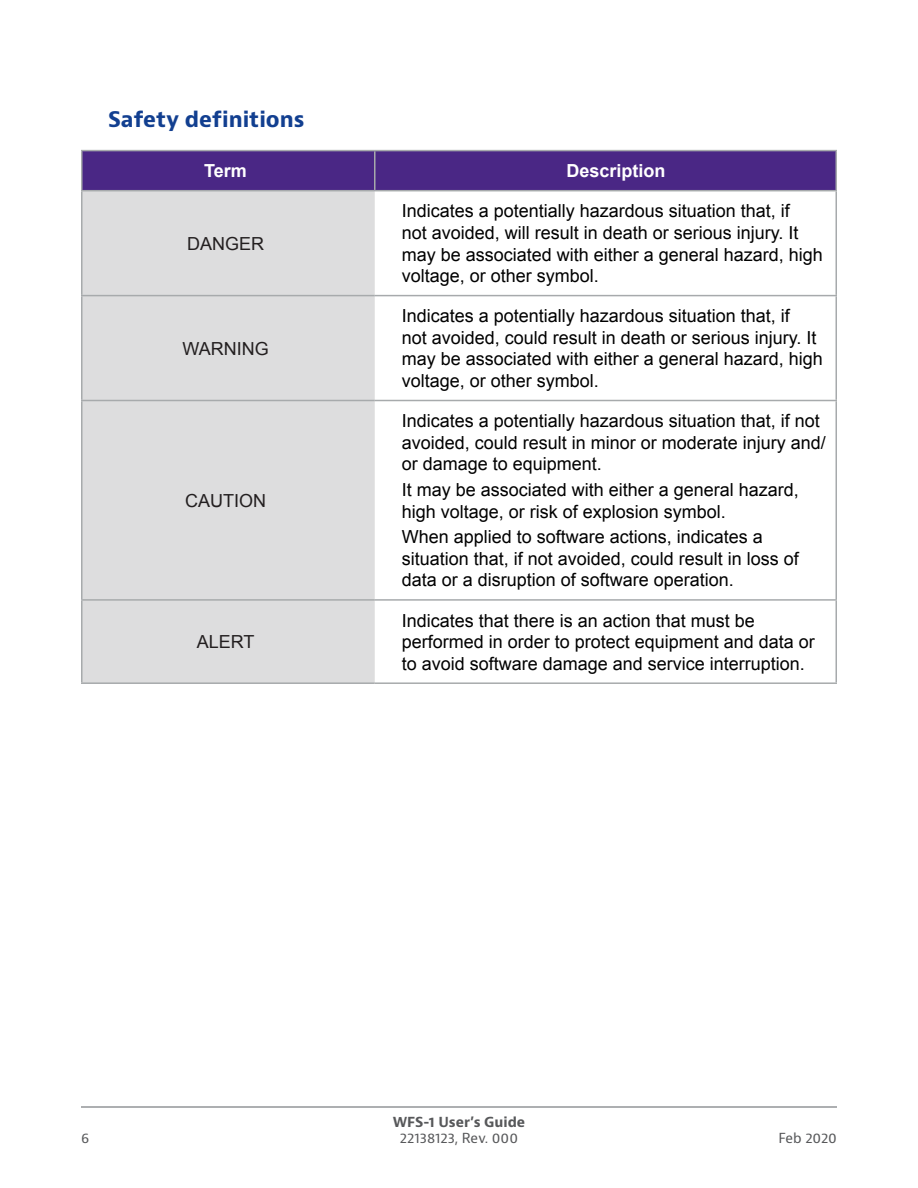
<style>
.page{position:relative;width:918px;height:1188px;background:#fff}
.page>*{position:absolute;margin:0;border:0;box-sizing:border-box;transform-origin:0 0}
.Headline_2{font:700 21px "Bernino Sans";color:#123f90}
.Table_-_Right_Column{font:18px/21.6px "Arial";color:#000}
.Table_-_Left_Column{font:18px "Arial";color:#231f20}
.Table_-_Left_Column-2{font:700 18px "Arial";color:#fff}
.t1{font:13.5px "Bernino Sans";letter-spacing:-.005em;color:#57585a}
.t2{font:700 13.5px "Bernino Sans";color:#57585a}
</style>
<div class="page">
<hr style="left:81px;top:1106px;width:756px;height:2px;background:#939598">
<div style="left:82px;top:151px;width:754px;height:39px;background:#4a2785"></div>
<div style="left:82px;top:191px;width:293px;height:491px;background:#ddddde"></div>
<hr style="left:375px;top:150px;width:462px;height:1px;background:#a7aaac">
<hr style="left:374px;top:151px;width:2px;height:39px;background:#a7aaac">
<hr style="left:836px;top:151px;width:1px;height:39px;background:#a7aaac">
<hr style="left:375px;top:190px;width:462px;height:1px;background:#a7aaac">
<hr style="left:81px;top:151px;width:1px;height:39px;background:#a7aaac">
<hr style="left:81px;top:191px;width:1px;height:104px;background:#a7aaac">
<hr style="left:836px;top:191px;width:1px;height:104px;background:#a7aaac">
<hr style="left:81px;top:296px;width:1px;height:104px;background:#a7aaac">
<hr style="left:836px;top:296px;width:1px;height:104px;background:#a7aaac">
<hr style="left:81px;top:401px;width:1px;height:198px;background:#a7aaac">
<hr style="left:836px;top:401px;width:1px;height:198px;background:#a7aaac">
<hr style="left:81px;top:601px;width:1px;height:81px;background:#a7aaac">
<hr style="left:836px;top:601px;width:1px;height:81px;background:#a7aaac">
<hr style="left:81px;top:150px;width:294px;height:1px;background:#a7aaac">
<hr style="left:81px;top:190px;width:294px;height:1px;background:#a7aaac">
<hr style="left:81px;top:295px;width:294px;height:1px;background:#a7aaac">
<hr style="left:375px;top:295px;width:462px;height:1px;background:#a7aaac">
<hr style="left:81px;top:400px;width:294px;height:1px;background:#a7aaac">
<hr style="left:375px;top:400px;width:462px;height:1px;background:#a7aaac">
<hr style="left:81px;top:599px;width:294px;height:2px;background:#a7aaac">
<hr style="left:375px;top:599px;width:462px;height:2px;background:#a7aaac">
<hr style="left:81px;top:682px;width:294px;height:2px;background:#a7aaac">
<hr style="left:375px;top:682px;width:462px;height:2px;background:#a7aaac">
<p class="Headline_2" style="left:108px;top:106px;width:198px">Safety definitions</p>
<p class="Table_-_Left_Column-2" style="left:204px;top:159px;width:44px">Term</p>
<p class="Table_-_Left_Column-2" style="left:566px;top:159px;width:101px">Description</p>
<p class="Table_-_Left_Column" style="left:187px;top:232px;width:79px">DANGER</p>
<p class="Table_-_Left_Column" style="left:182px;top:336px;width:88px">WARNING</p>
<p class="Table_-_Left_Column" style="left:185px;top:489px;width:82px">CAUTION</p>
<p class="Table_-_Left_Column" style="left:197px;top:630px;width:59px">ALERT</p>
<p class="Table_-_Right_Column" style="left:402px;top:200px;width:423px">Indicates a potentially hazardous situation that, if<br>not avoided, will result in death or serious injury. It may be associated with either a general hazard, high voltage, or other symbol.</p>
<p class="Table_-_Right_Column" style="left:402px;top:305px;width:423px">Indicates a potentially hazardous situation that, if<br>not avoided, could result in death or serious injury. It may be associated with either a general hazard, high voltage, or other symbol.</p>
<p class="Table_-_Right_Column" style="left:402px;top:410px;width:426px">Indicates a potentially hazardous situation that, if not avoided, could result in minor or moderate injury and/ or damage to equipment.</p>
<p class="Table_-_Right_Column" style="left:402px;top:479px;width:399px">It may be associated with either a general hazard, high voltage, or risk of explosion symbol.</p>
<p class="Table_-_Right_Column" style="left:402px;top:526px;width:399px">When applied to software actions, indicates a situation that, if not avoided, could result in loss of data or a disruption of software operation.</p>
<p class="Table_-_Right_Column" style="left:402px;top:610px;width:415px">Indicates that there is an action that must be performed in order to protect equipment and data or to avoid software damage and service interruption.</p>
<p class="t2" style="left:393px;top:1113px;width:134px">WFS-1 User’s Guide</p>
<p class="t1" style="left:81px;top:1129px;width:10px">6</p>
<p class="t1" style="left:400px;top:1129px;width:120px">22138123, Rev. 000</p>
<p class="t1" style="left:778px;top:1129px;width:60px">Feb 2020</p>
</div>
